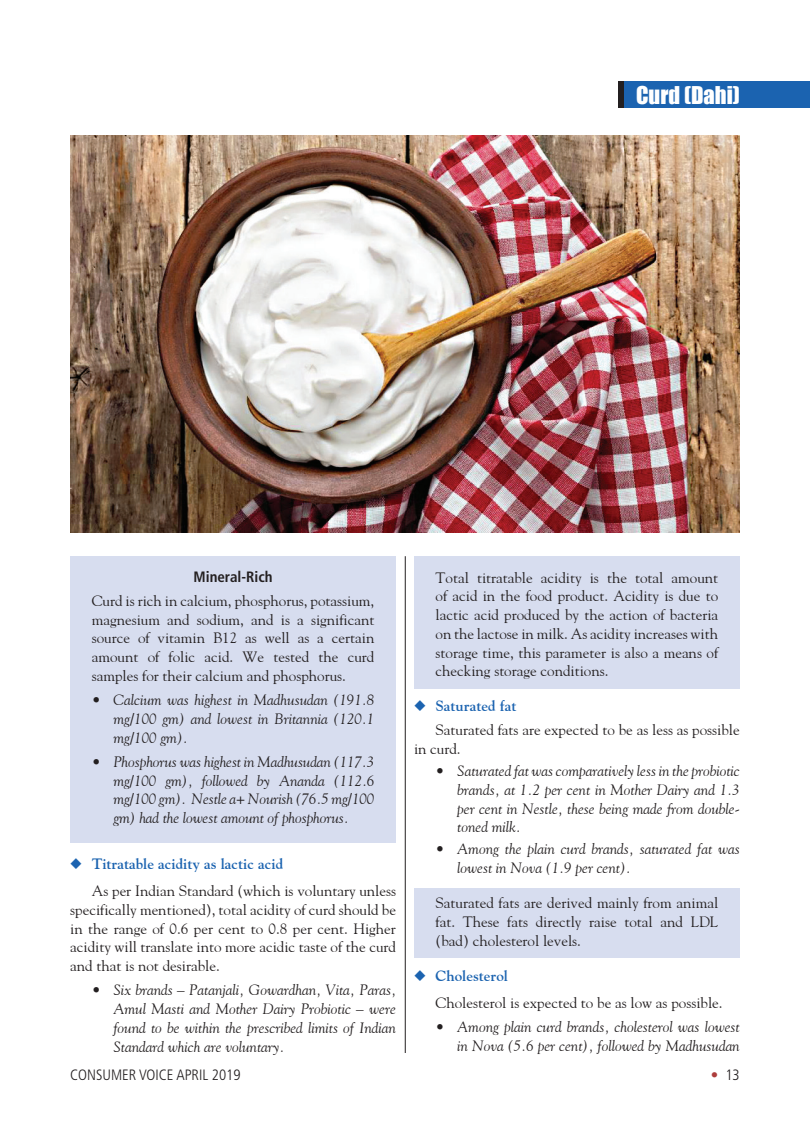
<style>
.page{position:relative;width:810px;height:1134px;background:#fff}
.page>*{position:absolute;margin:0;border:0;box-sizing:border-box;transform-origin:0 0}
.t1{font:22.5px "Impact";color:#fff}
.t2{font:15px/18.8px "Gaudiya";color:#231f20;text-align:justify}
.t3{font:italic 15px/18.8px "Gaudiya";color:#231f20;text-align:justify}
.t4{font:300 condensed 15px "Frutiger";color:#231f20}
.t5{font:700 condensed 15px "Frutiger";color:#231f20}
.s1{color:#1b63b0}
.s2{font-weight:700;color:#1b63b0}
.s3{color:#ad3d3c}
</style>
<div class="page">
<div style="left:414px;top:556px;width:326px;height:133px;background:#d7ddef"></div>
<div style="left:414px;top:888px;width:326px;height:69px;background:#d7ddef"></div>
<div style="left:70px;top:556px;width:326px;height:287px;background:#d7ddef"></div>
<hr style="left:405px;top:556px;width:1px;height:497px;background:#231f20">
<img style="left:70px;top:135px;width:670px;height:397px">
<div style="left:618px;top:81px;width:12px;height:27px;background:#231f20"></div>
<div style="left:624px;top:81px;width:186px;height:27px;background:#1b63b0"></div>
<h1 class="t1" style="left:636px;top:78px;width:105px">Curd (Dahi)</h1>
<p class="t5" style="left:194px;top:568px;width:81px">Mineral-Rich</p>
<p class="t2" style="left:92px;top:591px;width:284px">Curd is rich in calcium, phosphorus, potassium, magnesium and sodium, and is a significant source of vitamin B12 as well as a certain amount of folic acid. We tested the curd samples for their calcium and phosphorus.</p>
<p class="t3" style="left:113px;top:690px;width:263px;text-indent:-22px">• Calcium was highest in Madhusudan (191.8 mg/100 gm) and lowest in Britannia (120.1 mg/100 gm).</p>
<p class="t3" style="left:113px;top:752px;width:263px;text-indent:-22px">• Phosphorus was highest in Madhusudan (117.3 mg/100 gm), followed by Ananda (112.6 mg/100 gm). Nestle a+ Nourish (76.5 mg/100 gm) had the lowest amount of phosphorus.</p>
<p class="t2" style="left:92px;top:849px;width:306px;line-height:27.5px;text-indent:-22px"><span class="s1">◆</span> <span class="s2">Titratable acidity as lactic acid<br></span>As per Indian Standard (which is voluntary unless</p>
<p class="t2" style="left:70px;top:900px;width:327px">specifically mentioned), total acidity of curd should be in the range of 0.6 per cent to 0.8 per cent. Higher acidity will translate into more acidic taste of the curd and that is not desirable.</p>
<p class="t3" style="left:113px;top:981px;width:284px;text-indent:-22px">• Six brands – Patanjali, Gowardhan, Vita, Paras, Amul Masti and Mother Dairy Probiotic – were found to be within the prescribed limits of Indian Standard which are voluntary.</p>
<p class="t2" style="left:436px;top:568px;width:284px">Total titratable acidity is the total amount of acid in the food product. Acidity is due to lactic acid produced by the action of bacteria on the lactose in milk. As acidity increases with storage time, this parameter is also a means of checking storage conditions.</p>
<p class="t2" style="left:436px;top:694px;width:306px;line-height:24.2px;text-indent:-22px"><span class="s1">◆</span> <span class="s2">Saturated fat<br></span>Saturated fats are expected to be as less as possible</p>
<p class="t2" style="left:414px;top:739px;width:48px">in curd.</p>
<p class="t3" style="left:457px;top:761px;width:284px;text-indent:-22px">• Saturated fat was comparatively less in the probiotic brands, at 1.2 per cent in Mother Dairy and 1.3 per cent in Nestle, these being made from double&shy;toned milk.</p>
<p class="t3" style="left:457px;top:840px;width:284px;text-indent:-22px">• Among the plain curd brands, saturated fat was lowest in Nova (1.9 per cent).</p>
<p class="t2" style="left:436px;top:893px;width:284px">Saturated fats are derived mainly from animal fat. These fats directly raise total and LDL (bad) cholesterol levels.</p>
<p class="t2" style="left:436px;top:961px;width:288px;line-height:27.5px;text-indent:-22px"><span class="s1">◆</span> <span class="s2">Cholesterol<br></span>Cholesterol is expected to be as low as possible.</p>
<p class="t3" style="left:436px;top:1017px;width:306px;text-align:right">• Among plain curd brands, cholesterol was lowest in Nova (5.6 per cent), followed by Madhusudan</p>
<p class="t4" style="left:70px;top:1066px;width:172px">CONSUMER VOICE April 2019</p>
<p class="t4" style="left:711px;top:1066px;width:31px"><span class="s3">•</span> 13</p>
</div>
